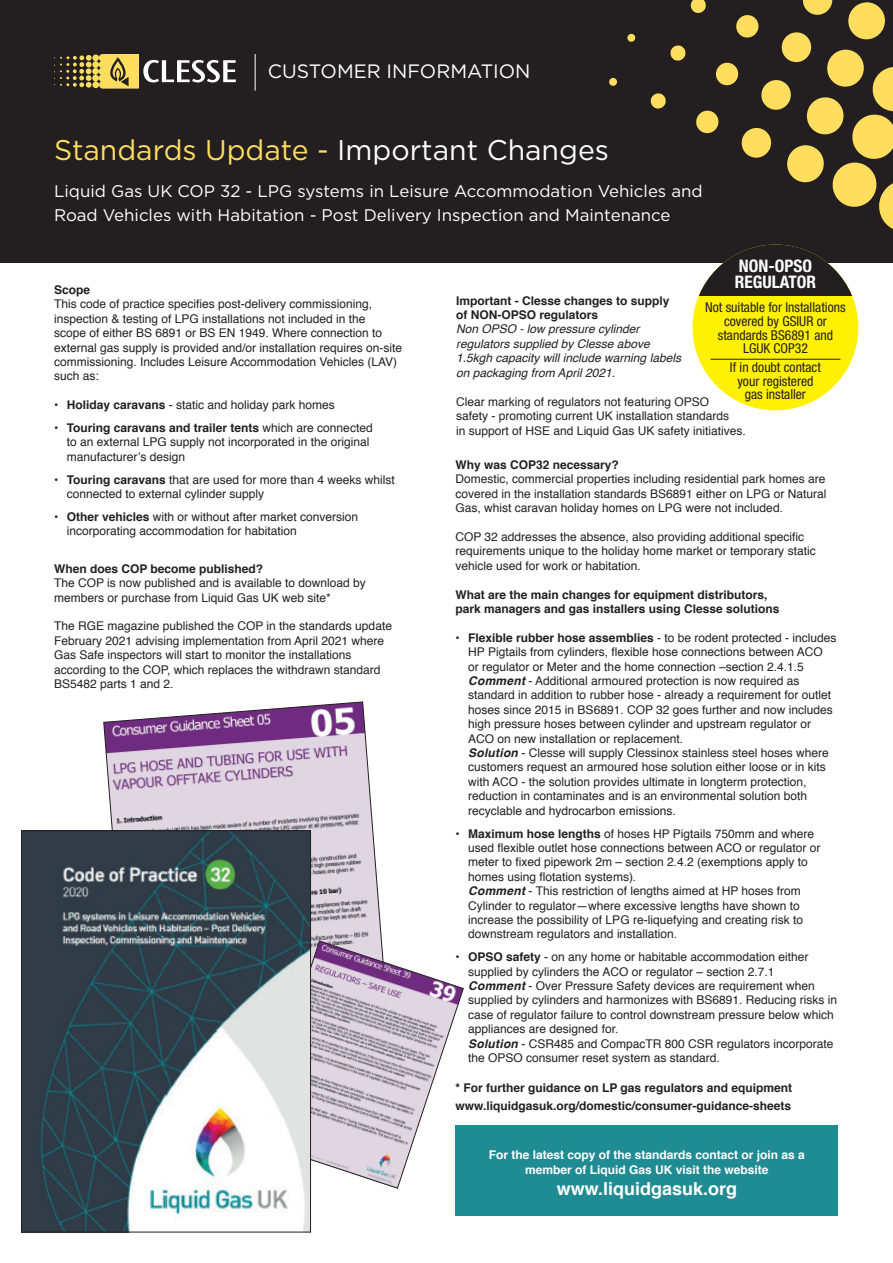
<style>
.page{position:relative;width:893px;height:1263px;background:#fff}
.page>*{position:absolute;margin:0;border:0;box-sizing:border-box;transform-origin:0 0}
.t1{font:28.35px "Gotham HTF";color:#ffdd5f}
.t2{font:19.35px "Gotham HTF";color:#fff}
.t3{font:700 18px "Helvetica";color:#fff}
.t4{font:700 condensed 17.25px/16.5px "Helvetica Neue";color:#fff}
.t5{font:16.8px/23.5px "Gotham HTF";color:#fff}
.t6{font:condensed 13.65px/13.6px "Helvetica Neue";color:#231f20;text-align:center}
.t7{font:12px/14.4px "Helvetica";color:#231f20}
.t8{font:700 12px/14.4px "Helvetica";color:#231f20}
.t9{font:italic 12px/14.4px "Helvetica";color:#231f20}
.t10{font:700 12px/14.4px "Helvetica";color:#fff;text-align:center}
.s1{color:#fff}
.s2{font-weight:700}
.s3{font-weight:700;font-style:italic}
</style>
<div class="page">
<div style="left:0;top:0;width:893px;height:263px;background:#231f20"></div>
<svg style="left:609px;top:78px;width:8px;height:8px"></svg>
<svg style="left:627px;top:33px;width:9px;height:9px"></svg>
<svg style="left:650px;top:0;width:243px;height:229px"></svg>
<svg style="left:103px;top:701px;width:279px;height:240px;background:#c7b5cb"></svg>
<svg style="left:311px;top:941px;width:153px;height:247px"></svg>
<div style="left:455px;top:1126px;width:383px;height:90px;background:#1f8b92"></div>
<svg style="left:54px;top:54px;width:182px;height:35px"></svg>
<hr style="left:255px;top:54px;width:1px;height:37px;background:#fff">
<div style="left:692px;top:244px;width:166px;height:166px;background:#fff101;border-radius:50%"></div>
<div style="left:692px;top:244px;width:166px;height:52px;background:#231f20"></div>
<hr style="left:710px;top:359px;width:130px;height:1px;background:#231f20">
<img style="left:23px;top:832px;width:286px;height:398px">
<div style="left:21px;top:830px;width:290px;height:402px;border:1px solid #231f20"></div>
<h2 class="t2" style="left:268px;top:60px;width:264px">CUSTOMER INFORMATION</h2>
<h1 class="t1" style="left:54px;top:134px;width:556px">Standards Update - <span class="s1">Important Changes</span></h1>
<h3 class="t5" style="left:54px;top:179px;width:650px">Liquid Gas UK COP 32 - LPG systems in Leisure Accommodation Vehicles and<br>Road Vehicles with Habitation - Post Delivery Inspection and Maintenance</h3>
<p class="t8" style="left:54px;top:283px;width:38px">Scope</p>
<p class="t7" style="left:54px;top:297px;width:350px">This code of practice specifies post-delivery commissioning, inspection &amp; testing of LPG installations not included in the<br>scope of either BS 6891 or BS EN 1949. Where connection to external gas supply is provided and/or installation requires on-site commissioning. Includes Leisure Accommodation Vehicles (LAV) such as:</p>
<p class="t7" style="left:54px;top:398px;width:282px">• <span class="s2">Holiday caravans</span> - static and holiday park homes</p>
<p class="t7" style="left:67px;top:421px;width:307px;text-indent:-13px">• <span class="s2">Touring caravans and trailer tents</span> which are connected to an external LPG supply not incorporated in the original manufacturer’s design</p>
<p class="t7" style="left:67px;top:473px;width:329px;text-indent:-13px">• <span class="s2">Touring caravans</span> that are used for more than 4 weeks whilst connected to external cylinder supply</p>
<p class="t7" style="left:67px;top:510px;width:293px;text-indent:-13px">• <span class="s2">Other vehicles</span> with or without after market conversion incorporating accommodation for habitation</p>
<p class="t8" style="left:54px;top:561px;width:211px">When does COP become published?</p>
<p class="t7" style="left:54px;top:576px;width:313px">The COP is now published and is available to download by members or purchase from Liquid Gas UK web site*</p>
<p class="t7" style="left:54px;top:619px;width:339px">The RGE magazine published the COP in the standards update February 2021 advising implementation from April 2021 where Gas Safe inspectors will start to monitor the installations according to the COP, which replaces the withdrawn standard BS5482 parts 1 and 2.</p>
<h3 class="t4" style="left:735px;top:257px;width:83px">NON-OPSO<br>REGULATOR</h3>
<p class="t8" style="left:456px;top:293px;width:215px">Important - Clesse changes to supply of NON-OPSO regulators</p>
<p class="t9" style="left:456px;top:322px;width:226px">Non OPSO - low pressure cylinder regulators supplied by Clesse above 1.5kgh capacity will include warning labels on packaging from April 2021.</p>
<p class="t7" style="left:456px;top:395px;width:291px">Clear marking of regulators not featuring OPSO<br>safety - promoting current UK installation standards<br>in support of HSE and Liquid Gas UK safety initiatives.</p>
<p class="t6" style="left:705px;top:300px;width:142px">Not suitable for Installations covered by GSIUR or standards BS6891 and<br>LGUK COP32</p>
<p class="t6" style="left:730px;top:360px;width:92px">If in doubt contact your registered gas installer</p>
<p class="t8" style="left:455px;top:458px;width:165px">Why was COP32 necessary?</p>
<p class="t7" style="left:455px;top:472px;width:372px;text-align:justify">Domestic, commercial properties including residential park homes are covered in the installation standards BS6891 either on LPG or Natural Gas, whist caravan holiday homes on LPG were not included.</p>
<p class="t7" style="left:455px;top:530px;width:362px">COP 32 addresses the absence, also providing additional specific requirements unique to the holiday home market or temporary static vehicle used for work or habitation.</p>
<p class="t8" style="left:455px;top:587px;width:326px">What are the main changes for equipment distributors, park managers and gas installers using Clesse solutions</p>
<p class="t7" style="left:468px;top:631px;width:370px;text-indent:-13px"><span class="s2">• Flexible rubber hose assemblies</span> - to be rodent protected - includes HP Pigtails from cylinders, flexible hose connections between ACO or regulator or Meter and the home connection –section 2.4.1.5<br><span class="s3">Comment</span> - Additional armoured protection is now required as standard in addition to rubber hose - already a requirement for outlet hoses since 2015 in BS6891. COP 32 goes further and now includes high pressure hoses between cylinder and upstream regulator or ACO on new installation or replacement.<br><span class="s3">Solution</span> - Clesse will supply Clessinox stainless steel hoses where customers request an armoured hose solution either loose or in kits with ACO - the solution provides ultimate in longterm protection, reduction in contaminates and is an environmental solution both recyclable and hydrocarbon emissions.</p>
<p class="t7" style="left:468px;top:826px;width:354px;text-indent:-13px"><span class="s2">• Maximum hose lengths</span> of hoses HP Pigtails 750mm and where used flexible outlet hose connections between ACO or regulator or meter to fixed pipework 2m – section 2.4.2 (exemptions apply to homes using flotation systems).<br><span class="s3">Comment</span> - This restriction of lengths aimed at HP hoses from Cylinder to regulator—where excessive lengths have shown to increase the possibility of LPG re-liquefying and creating risk to downstream regulators and installation.</p>
<p class="t7" style="left:468px;top:950px;width:370px;text-indent:-13px"><span class="s2">• OPSO safety</span> - on any home or habitable accommodation either supplied by cylinders the ACO or regulator – section 2.7.1<br><span class="s3">Comment</span> - Over Pressure Safety devices are requirement when supplied by cylinders and harmonizes with BS6891. Reducing risks in case of regulator failure to control downstream pressure below which appliances are designed for.<br><span class="s3">Solution</span> - CSR485 and CompacTR 800 CSR regulators incorporate the OPSO consumer reset system as standard.</p>
<p class="t8" style="left:455px;top:1079px;width:338px;line-height:17.4px">* For further guidance on LP gas regulators and equipment www.liquidgasuk.org/domestic/consumer-guidance-sheets</p>
<p class="t10" style="left:489px;top:1148px;width:318px">For the latest copy of the standards contact or join as a member of Liquid Gas UK visit the website</p>
<h3 class="t3" style="left:557px;top:1174px;width:182px">www.liquidgasuk.org</h3>
</div>
